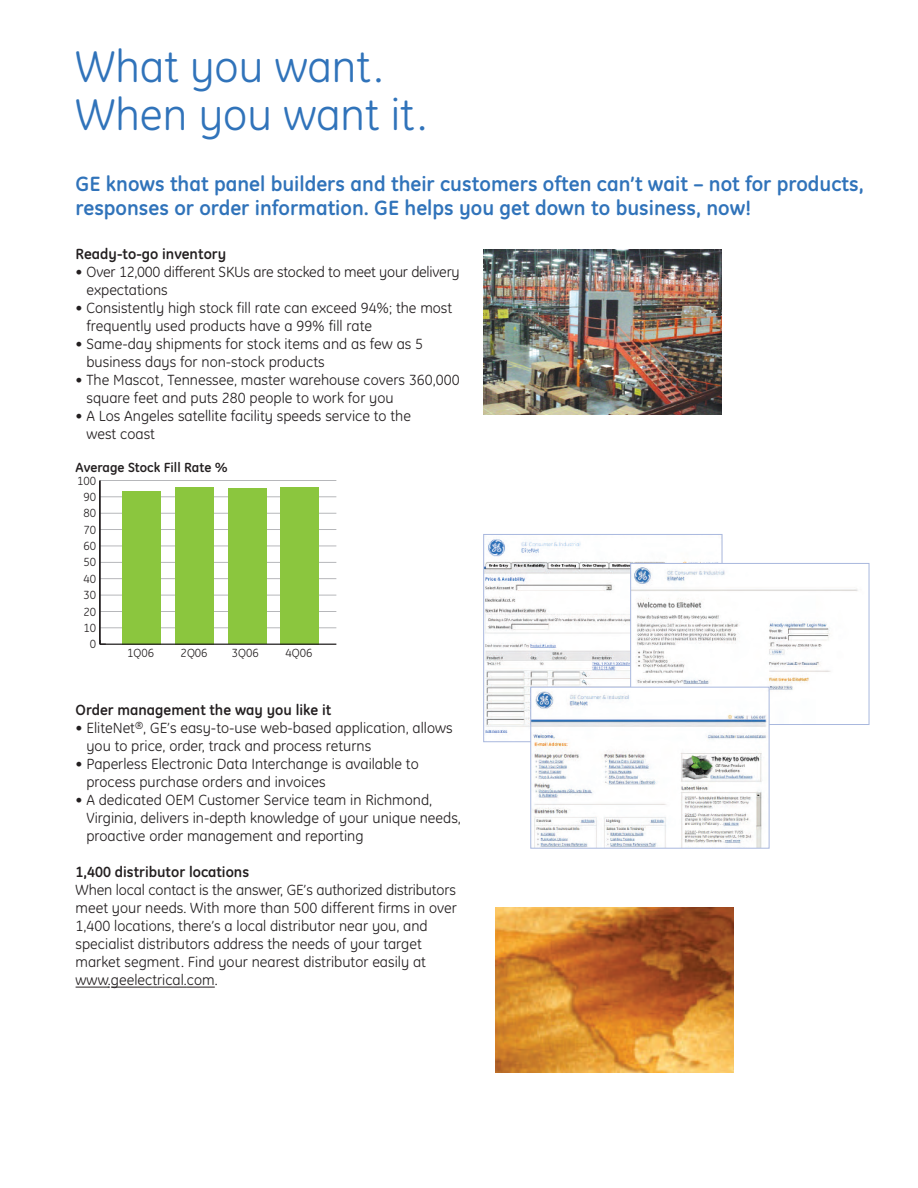
<style>
.page{position:relative;width:918px;height:1188px;background:#fff}
.page>*{position:absolute;margin:0;border:0;box-sizing:border-box;transform-origin:0 0}
.t1{font:45px/48px "GE Inspira";color:#3073ba}
.t2{font:700 21px/24px "GE Inspira";color:#3073ba}
.t3{font:15px/18px "GE Inspira";color:#231f20}
.t4{font:700 15px "GE Inspira";color:#231f20}
.t5{font:700 13.5px "GE Inspira";color:#231f20}
.t6{font:12px "GE Inspira";color:#231f20}
</style>
<div class="page">
<hr style="left:76px;top:987px;width:33px;height:1px;background:#231f20">
<hr style="left:111px;top:987px;width:76px;height:1px;background:#231f20">
<svg style="left:187px;top:987px;width:28px;height:1px"></svg>
<hr style="left:100px;top:627px;width:236px;height:1px;background:#a8a9ad">
<hr style="left:100px;top:611px;width:236px;height:1px;background:#a8a9ad">
<hr style="left:100px;top:595px;width:236px;height:1px;background:#a8a9ad">
<hr style="left:100px;top:578px;width:236px;height:1px;background:#a8a9ad">
<hr style="left:100px;top:562px;width:236px;height:1px;background:#a8a9ad">
<hr style="left:100px;top:546px;width:236px;height:1px;background:#a8a9ad">
<hr style="left:100px;top:529px;width:236px;height:1px;background:#a8a9ad">
<hr style="left:100px;top:513px;width:236px;height:1px;background:#a8a9ad">
<hr style="left:100px;top:496px;width:236px;height:1px;background:#a8a9ad">
<hr style="left:100px;top:480px;width:236px;height:1px;background:#a8a9ad">
<div style="left:281px;top:487px;width:38px;height:157px;background:#8bc63e"></div>
<div style="left:228px;top:489px;width:38px;height:155px;background:#8bc63e"></div>
<div style="left:175px;top:487px;width:39px;height:157px;background:#8bc63e"></div>
<div style="left:123px;top:491px;width:38px;height:153px;background:#8bc63e"></div>
<hr style="left:99px;top:480px;width:2px;height:164px;background:#231f20">
<hr style="left:100px;top:643px;width:236px;height:2px;background:#231f20">
<img style="left:485px;top:539px;width:234px;height:195px">
<div style="left:483px;top:534px;width:239px;height:208px;border:1px solid #a9b8de"></div>
<img style="left:483px;top:249px;width:239px;height:165px">
<img style="left:632px;top:565px;width:226px;height:125px">
<div style="left:630px;top:563px;width:239px;height:162px;border:1px solid #a9b8de"></div>
<img style="left:532px;top:689px;width:236px;height:158px">
<div style="left:530px;top:687px;width:240px;height:162px;border:1px solid #a9b8de"></div>
<img style="left:495px;top:908px;width:239px;height:165px">
<h1 class="t1" style="left:76px;top:48px;width:353px">What you want.<br>When you want it.</h1>
<h2 class="t2" style="left:76px;top:174px;width:790px">GE knows that panel builders and their customers often can’t wait – not for products, responses or order information. GE helps you get down to business, now!</h2>
<p class="t4" style="left:76px;top:249px;width:152px">Ready-to-go inventory</p>
<p class="t3" style="left:86px;top:265px;width:375px;text-indent:-11px">• Over 12,000 different SKUs are stocked to meet your delivery expectations</p>
<p class="t3" style="left:86px;top:301px;width:367px;text-indent:-11px">• Consistently high stock fill rate can exceed 94%; the most frequently used products have a 99% fill rate</p>
<p class="t3" style="left:86px;top:337px;width:338px;text-indent:-11px">• Same-day shipments for stock items and as few as 5 business days for non-stock products</p>
<p class="t3" style="left:86px;top:373px;width:375px;text-indent:-11px">• The Mascot, Tennessee, master warehouse covers 360,000 square feet and puts 280 people to work for you</p>
<p class="t3" style="left:86px;top:409px;width:326px;text-indent:-11px">• A Los Angeles satellite facility speeds service to the west coast</p>
<p class="t5" style="left:76px;top:463px;width:154px">Average Stock Fill Rate %</p>
<p class="t6" style="left:77px;top:476px;width:21px">100</p>
<p class="t6" style="left:83px;top:493px;width:14px">90</p>
<p class="t6" style="left:83px;top:509px;width:14px">80</p>
<p class="t6" style="left:83px;top:526px;width:14px">70</p>
<p class="t6" style="left:83px;top:542px;width:14px">60</p>
<p class="t6" style="left:83px;top:558px;width:14px">50</p>
<p class="t6" style="left:83px;top:575px;width:14px">40</p>
<p class="t6" style="left:83px;top:591px;width:14px">30</p>
<p class="t6" style="left:83px;top:607px;width:14px">20</p>
<p class="t6" style="left:83px;top:624px;width:14px">10</p>
<p class="t6" style="left:90px;top:640px;width:8px">0</p>
<p class="t6" style="left:127px;top:649px;width:29px">1Q06</p>
<p class="t6" style="left:181px;top:649px;width:29px">2Q06</p>
<p class="t6" style="left:232px;top:649px;width:29px">3Q06</p>
<p class="t6" style="left:285px;top:649px;width:29px">4Q06</p>
<p class="t4" style="left:76px;top:705px;width:257px">Order management the way you like it</p>
<p class="t3" style="left:86px;top:721px;width:368px;text-indent:-11px">• EliteNet<sup>®</sup>, GE’s easy-to-use web-based application, allows you to price, order, track and process returns</p>
<p class="t3" style="left:86px;top:757px;width:334px;text-indent:-11px">• Paperless Electronic Data Interchange is available to process purchase orders and invoices</p>
<p class="t3" style="left:86px;top:793px;width:376px;text-indent:-11px">• A dedicated OEM Customer Service team in Richmond,<br>Virginia, delivers in-depth knowledge of your unique needs, proactive order management and reporting</p>
<p class="t4" style="left:76px;top:867px;width:175px">1,400 distributor locations</p>
<p class="t3" style="left:76px;top:883px;width:383px">When local contact is the answer, GE’s authorized distributors meet your needs. With more than 500 different firms in over 1,400 locations, there’s a local distributor near you, and specialist distributors address the needs of your target market segment. Find your nearest distributor easily at www.geelectrical.com.</p>
</div>
